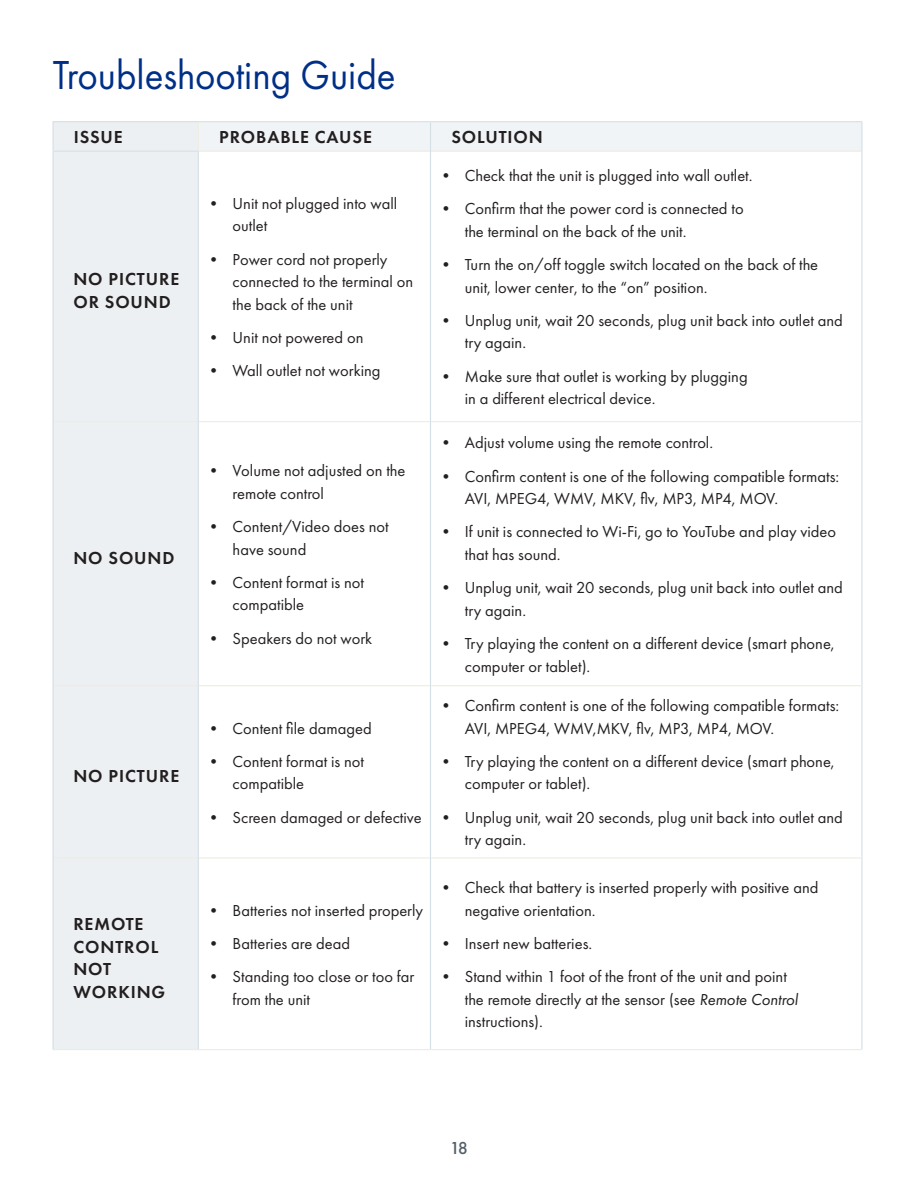
<style>
.page{position:relative;width:918px;height:1188px;background:#fff}
.page>*{position:absolute;margin:0;border:0;box-sizing:border-box;transform-origin:0 0}
.t1{font:42px "Futura PT";color:#002f87;scale:.93 1}
.Heading_Cell{font:600 18px/22.5px "Futura PT";letter-spacing:.05em;color:#231f20}
.t2{font:500 18px "Futura PT";color:#54616b}
.t3{font:16.5px/22.5px "Futura PT";color:#231f20}
.s1{font-style:italic}
</style>
<div class="page">
<div style="left:53px;top:122px;width:145px;height:29px;background:#edf0f2"></div>
<div style="left:54px;top:152px;width:144px;height:897px;background:#edf0f2"></div>
<hr style="left:54px;top:857px;width:144px;height:1px;background:#eeece1">
<hr style="left:52px;top:1049px;width:146px;height:1px;background:#eeece1">
<hr style="left:54px;top:685px;width:144px;height:1px;background:#eeece1">
<hr style="left:54px;top:421px;width:144px;height:1px;background:#eeece1">
<hr style="left:199px;top:151px;width:231px;height:1px;background:#eeece1">
<hr style="left:431px;top:151px;width:430px;height:1px;background:#eeece1">
<hr style="left:199px;top:421px;width:231px;height:1px;background:#eeece1">
<hr style="left:431px;top:421px;width:430px;height:1px;background:#eeece1">
<hr style="left:52px;top:151px;width:147px;height:1px;background:#d5dfe6">
<hr style="left:198px;top:152px;width:1px;height:270px;background:#d5dfe6">
<hr style="left:198px;top:422px;width:1px;height:264px;background:#d5dfe6">
<hr style="left:198px;top:686px;width:1px;height:172px;background:#d5dfe6">
<hr style="left:198px;top:858px;width:1px;height:191px;background:#d5dfe6">
<hr style="left:52px;top:121px;width:146px;height:1px;background:#d5dfe6">
<hr style="left:52px;top:122px;width:2px;height:29px;background:#d5dfe6">
<hr style="left:198px;top:121px;width:232px;height:1px;background:#d5dfe6">
<hr style="left:430px;top:121px;width:432px;height:1px;background:#d5dfe6">
<hr style="left:52px;top:152px;width:2px;height:270px;background:#d5dfe6">
<hr style="left:430px;top:151px;width:1px;height:271px;background:#d5dfe6">
<hr style="left:861px;top:151px;width:1px;height:271px;background:#d5dfe6">
<hr style="left:52px;top:422px;width:2px;height:264px;background:#d5dfe6">
<hr style="left:430px;top:422px;width:1px;height:264px;background:#d5dfe6">
<hr style="left:861px;top:422px;width:1px;height:264px;background:#d5dfe6">
<hr style="left:52px;top:686px;width:2px;height:172px;background:#d5dfe6">
<hr style="left:430px;top:686px;width:1px;height:172px;background:#d5dfe6">
<hr style="left:861px;top:686px;width:1px;height:172px;background:#d5dfe6">
<hr style="left:52px;top:858px;width:2px;height:191px;background:#d5dfe6">
<hr style="left:430px;top:858px;width:1px;height:191px;background:#d5dfe6">
<hr style="left:861px;top:858px;width:1px;height:191px;background:#d5dfe6">
<div style="left:198px;top:122px;width:664px;height:29px;background:#f1f4f7"></div>
<hr style="left:199px;top:685px;width:231px;height:1px;background:#eeece1">
<hr style="left:431px;top:685px;width:430px;height:1px;background:#eeece1">
<hr style="left:199px;top:857px;width:231px;height:1px;background:#eeece1">
<hr style="left:431px;top:857px;width:430px;height:1px;background:#eeece1">
<hr style="left:198px;top:1049px;width:232px;height:1px;background:#eeece1">
<hr style="left:430px;top:1049px;width:432px;height:1px;background:#eeece1">
<h1 class="t1" style="left:53px;top:50px;width:370px">Troubleshooting Guide</h1>
<p class="Heading_Cell" style="left:74px;top:126px;width:50px">ISSUE</p>
<p class="Heading_Cell" style="left:219px;top:126px;width:154px">PROBABLE CAUSE</p>
<p class="Heading_Cell" style="left:451px;top:126px;width:93px">SOLUTION</p>
<p class="Heading_Cell" style="left:73px;top:268px;width:107px">NO PICTURE<br>OR SOUND</p>
<p class="Heading_Cell" style="left:73px;top:546px;width:103px">NO SOUND</p>
<p class="Heading_Cell" style="left:73px;top:765px;width:107px">NO PICTURE</p>
<p class="Heading_Cell" style="left:73px;top:913px;width:94px">REMOTE<br>CONTROL<br>NOT<br>WORKING</p>
<p class="t3" style="left:233px;top:192px;width:166px;text-indent:-27px">• Unit not plugged into wall outlet</p>
<p class="t3" style="left:233px;top:248px;width:182px;text-indent:-27px">• Power cord not properly connected to the terminal on the back of the unit</p>
<p class="t3" style="left:206px;top:326px;width:159px">• Unit not powered on</p>
<p class="t3" style="left:206px;top:360px;width:176px">• Wall outlet not working</p>
<p class="t3" style="left:233px;top:459px;width:174px;text-indent:-27px">• Volume not adjusted on the remote control</p>
<p class="t3" style="left:233px;top:515px;width:158px;text-indent:-27px">• Content/Video does not have sound</p>
<p class="t3" style="left:233px;top:571px;width:133px;text-indent:-27px">• Content format is not compatible</p>
<p class="t3" style="left:206px;top:627px;width:168px">• Speakers do not work</p>
<p class="t3" style="left:206px;top:717px;width:168px">• Content file damaged</p>
<p class="t3" style="left:233px;top:750px;width:133px;text-indent:-27px">• Content format is not compatible</p>
<p class="t3" style="left:206px;top:806px;width:218px">• Screen damaged or defective</p>
<p class="t3" style="left:206px;top:899px;width:219px">• Batteries not inserted properly</p>
<p class="t3" style="left:206px;top:932px;width:146px">• Batteries are dead</p>
<p class="t3" style="left:233px;top:965px;width:183px;text-indent:-27px">• Standing too close or too far from the unit</p>
<p class="t3" style="left:438px;top:164px;width:316px">• Check that the unit is plugged into wall outlet.</p>
<p class="t3" style="left:465px;top:198px;width:280px;text-indent:-27px">• Confirm that the power cord is connected to the terminal on the back of the unit.</p>
<p class="t3" style="left:465px;top:253px;width:355px;text-indent:-27px">• Turn the on/off toggle switch located on the back of the unit, lower center, to the “on” position.</p>
<p class="t3" style="left:465px;top:309px;width:380px;text-indent:-27px">• Unplug unit, wait 20 seconds, plug unit back into outlet and try again.</p>
<p class="t3" style="left:465px;top:365px;width:284px;text-indent:-27px">• Make sure that outlet is working by plugging in a different electrical device.</p>
<p class="t3" style="left:438px;top:432px;width:277px">• Adjust volume using the remote control.</p>
<p class="t3" style="left:465px;top:465px;width:376px;text-indent:-27px">• Confirm content is one of the following compatible formats:<br>AVI, MPEG4, WMV, MKV, flv, MP3, MP4, MOV.</p>
<p class="t3" style="left:465px;top:521px;width:373px;text-indent:-27px">• If unit is connected to Wi-Fi, go to YouTube and play video that has sound.</p>
<p class="t3" style="left:465px;top:576px;width:380px;text-indent:-27px">• Unplug unit, wait 20 seconds, plug unit back into outlet and try again.</p>
<p class="t3" style="left:465px;top:632px;width:371px;text-indent:-27px">• Try playing the content on a different device (smart phone, computer or tablet).</p>
<p class="t3" style="left:465px;top:694px;width:376px;text-indent:-27px">• Confirm content is one of the following compatible formats:<br>AVI, MPEG4, WMV,MKV, flv, MP3, MP4, MOV.</p>
<p class="t3" style="left:465px;top:750px;width:371px;text-indent:-27px">• Try playing the content on a different device (smart phone, computer or tablet).</p>
<p class="t3" style="left:465px;top:806px;width:380px;text-indent:-27px">• Unplug unit, wait 20 seconds, plug unit back into outlet and try again.</p>
<p class="t3" style="left:465px;top:876px;width:355px;text-indent:-27px">• Check that battery is inserted properly with positive and negative orientation.</p>
<p class="t3" style="left:438px;top:932px;width:156px">• Insert new batteries.</p>
<p class="t3" style="left:465px;top:965px;width:335px;text-indent:-27px">• Stand within 1 foot of the front of the unit and point the remote directly at the sensor (see <span class="s1">Remote Control </span>instructions).</p>
<p class="t2" style="left:450px;top:1137px;width:20px">18</p>
</div>
